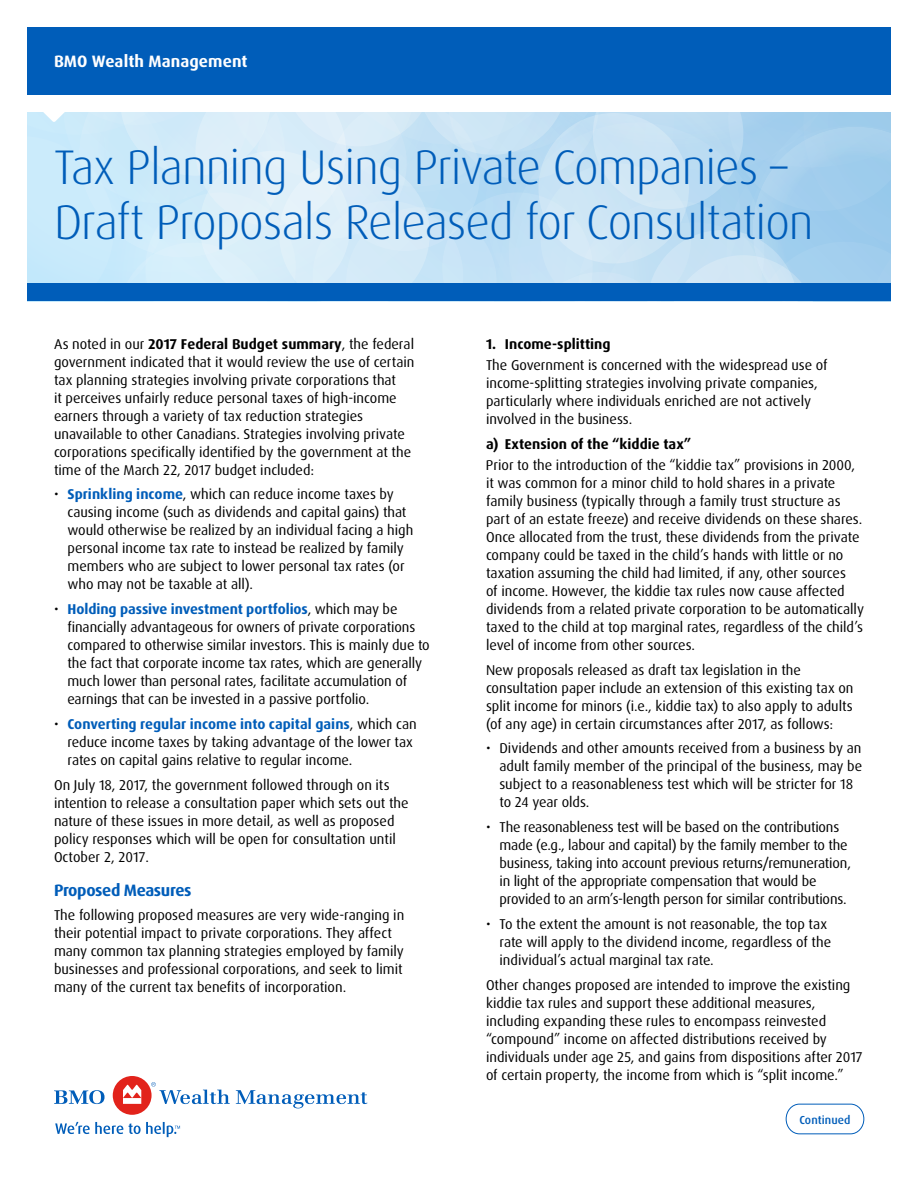
<style>
.page{position:relative;width:918px;height:1188px;background:#fff}
.page>*{position:absolute;margin:0;border:0;box-sizing:border-box;transform-origin:0 0}
.t1{font:300 48.6px/55.1px "Dax Pro";letter-spacing:-.02em;color:#005db9}
.t2{font:700 16.5px "Dax Pro";letter-spacing:.005em;color:#fff}
.t3{font:700 16.5px "Dax Pro";letter-spacing:-.025em;color:#005db9}
.t4{font:14.25px/18px "Dax Pro";letter-spacing:-.005em;color:#000}
.t5{font:700 14.25px "Dax Pro";color:#000}
.t6{font:500 11.55px "Dax Pro";letter-spacing:.01em;color:#005db9}
.s1{font-weight:700}
.s2{font-weight:700;color:#005db9}
</style>
<div class="page">
<div style="left:27px;top:27px;width:864px;height:67px;background:#005db9"></div>
<svg style="left:27px;top:94px;width:864px;height:207px;background:#b8d9f0"></svg>
<svg style="left:54px;top:1090px;width:51px;height:14px"></svg>
<div style="left:113px;top:1076px;width:39px;height:39px;background:#e2231b;border-radius:50%"></div>
<svg style="left:236px;top:1090px;width:132px;height:18px"></svg>
<svg style="left:123px;top:1085px;width:18px;height:19px"></svg>
<svg style="left:151px;top:1082px;width:79px;height:22px"></svg>
<svg style="left:55px;top:1122px;width:68px;height:12px"></svg>
<svg style="left:129px;top:1122px;width:51px;height:15px"></svg>
<div style="left:786px;top:1104px;width:78px;height:30px;border:1px solid #005db9;border-radius:14px"></div>
<p class="t2" style="left:54px;top:51px;width:195px">BMO Wealth Management</p>
<h1 class="t1" style="left:54px;top:140px;width:761px">Tax Planning Using Private Companies –<br>Draft Proposals Released for Consultation</h1>
<p class="t4" style="left:54px;top:335px;width:362px">As noted in our <span class="s1">2017 Federal Budget summary</span>, the federal government indicated that it would review the use of certain tax planning strategies involving private corporations that<br>it perceives unfairly reduce personal taxes of high-income earners through a variety of tax reduction strategies unavailable to other Canadians. Strategies involving private corporations specifically identified by the government at the time of the March 22, 2017 budget included:</p>
<p class="t4" style="left:67px;top:486px;width:347px;text-indent:-13px">• <span class="s2">Sprinkling income</span>, which can reduce income taxes by causing income (such as dividends and capital gains) that would otherwise be realized by an individual facing a high personal income tax rate to instead be realized by family members who are subject to lower personal tax rates (or who may not be taxable at all).</p>
<p class="t4" style="left:67px;top:600px;width:364px;text-indent:-13px">• <span class="s2">Holding passive investment portfolios</span>, which may be financially advantageous for owners of private corporations compared to otherwise similar investors. This is mainly due to the fact that corporate income tax rates, which are generally much lower than personal rates, facilitate accumulation of earnings that can be invested in a passive portfolio.</p>
<p class="t4" style="left:67px;top:715px;width:351px;text-indent:-13px">• <span class="s2">Converting regular income into capital gains</span>, which can reduce income taxes by taking advantage of the lower tax rates on capital gains relative to regular income.</p>
<p class="t4" style="left:54px;top:776px;width:356px">On July 18, 2017, the government followed through on its intention to release a consultation paper which sets out the nature of these issues in more detail, as well as proposed policy responses which will be open for consultation until October 2, 2017.</p>
<h2 class="t3" style="left:54px;top:880px;width:139px">Proposed Measures</h2>
<p class="t4" style="left:54px;top:906px;width:352px">The following proposed measures are very wide-ranging in their potential impact to private corporations. They affect many common tax planning strategies employed by family businesses and professional corporations, and seek to limit many of the current tax benefits of incorporation.</p>
<h3 class="t5" style="left:486px;top:335px;width:126px">1. Income-splitting</h3>
<p class="t4" style="left:486px;top:356px;width:343px">The Government is concerned with the widespread use of income-splitting strategies involving private companies, particularly where individuals enriched are not actively involved in the business.</p>
<h4 class="t5" style="left:486px;top:434px;width:207px">a) Extension of the “kiddie tax”</h4>
<p class="t4" style="left:486px;top:456px;width:380px">Prior to the introduction of the “kiddie tax” provisions in 2000, it was common for a minor child to hold shares in a private family business (typically through a family trust structure as part of an estate freeze) and receive dividends on these shares.<br>Once allocated from the trust, these dividends from the private company could be taxed in the child’s hands with little or no taxation assuming the child had limited, if any, other sources<br>of income. However, the kiddie tax rules now cause affected dividends from a related private corporation to be automatically taxed to the child at top marginal rates, regardless of the child’s level of income from other sources.</p>
<p class="t4" style="left:486px;top:661px;width:369px">New proposals released as draft tax legislation in the consultation paper include an extension of this existing tax on split income for minors (i.e., kiddie tax) to also apply to adults (of any age) in certain circumstances after 2017, as follows:</p>
<p class="t4" style="left:499px;top:740px;width:364px;text-indent:-13px">• Dividends and other amounts received from a business by an adult family member of the principal of the business, may be subject to a reasonableness test which will be stricter for 18 to 24 year olds.</p>
<p class="t4" style="left:499px;top:818px;width:353px;text-indent:-13px">• The reasonableness test will be based on the contributions made (e.g., labour and capital) by the family member to the business, taking into account previous returns/remuneration, in light of the appropriate compensation that would be provided to an arm’s-length person for similar contributions.</p>
<p class="t4" style="left:499px;top:915px;width:333px;text-indent:-13px">• To the extent the amount is not reasonable, the top tax rate will apply to the dividend income, regardless of the individual’s actual marginal tax rate.</p>
<p class="t4" style="left:486px;top:976px;width:378px">Other changes proposed are intended to improve the existing kiddie tax rules and support these additional measures, including expanding these rules to encompass reinvested “compound” income on affected distributions received by individuals under age 25, and gains from dispositions after 2017 of certain property, the income from which is “split income.”</p>
<p class="t6" style="left:799px;top:1112px;width:53px">Continued</p>
</div>
